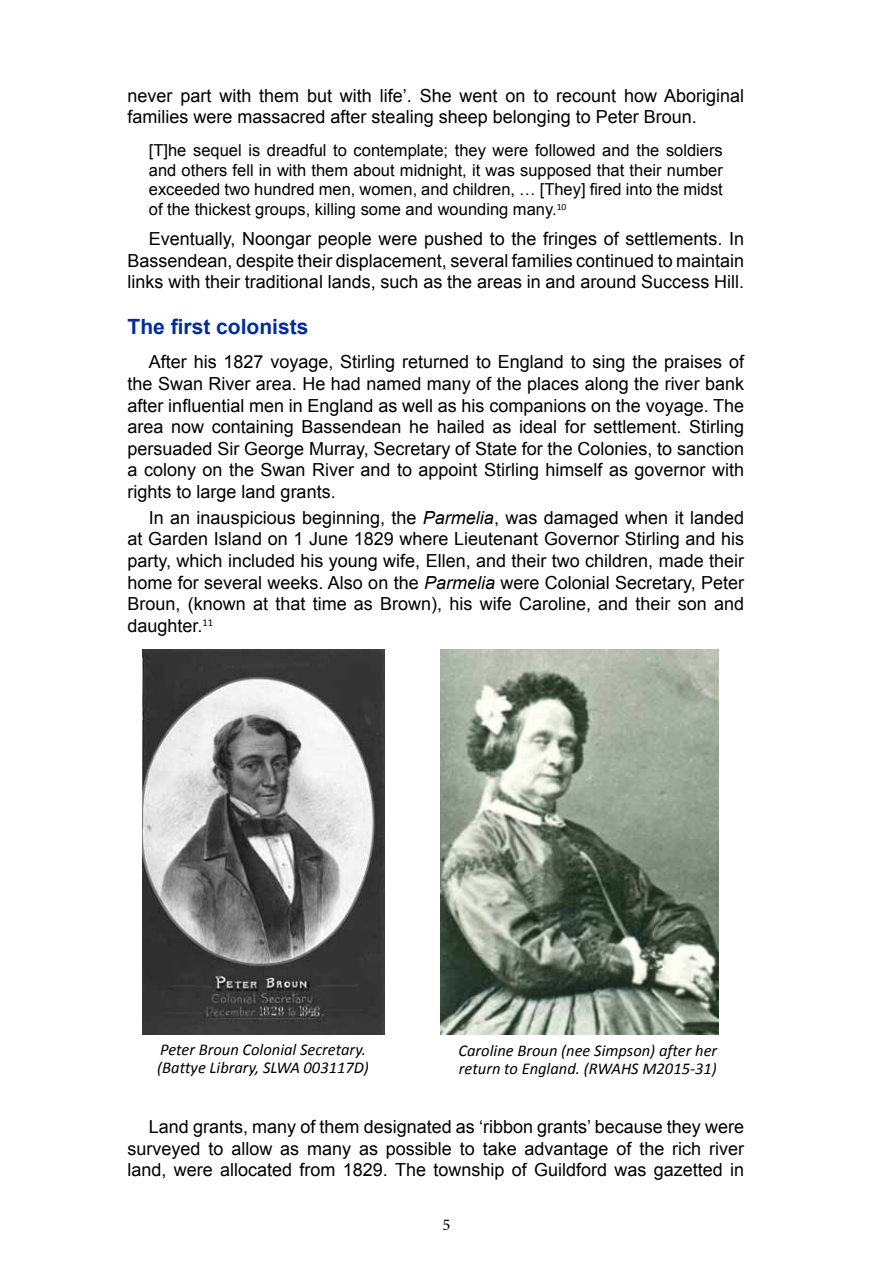
<style>
.page{position:relative;width:893px;height:1263px;background:#fff}
.page>*{position:absolute;margin:0;border:0;box-sizing:border-box;transform-origin:0 0}
.t1{font:700 21px "Arial";color:#002d99}
.t2{font:18px/21.6px "Arial";color:#000;text-align:justify}
.t3{font:16.5px/19.8px "Arial";color:#000;text-align:justify}
.t4{font:italic 16.5px/18px "Calibri";color:#000}
.t5{font:16.5px "Minion Pro";color:#000}
.s1{font-style:italic}
</style>
<div class="page">
<img style="left:142px;top:649px;width:242px;height:385px">
<img style="left:440px;top:649px;width:279px;height:385px">
<p class="t2" style="left:128px;top:85px;width:618px">never part with them but with life’. She went on to recount how Aboriginal families were massacred after stealing sheep belonging to Peter Broun.</p>
<p class="t3" style="left:149px;top:140px;width:576px">[T]he sequel is dreadful to contemplate; they were followed and the soldiers and others fell in with them about midnight, it was supposed that their number exceeded two hundred men, women, and children, … [They] fired into the midst of the thickest groups, killing some and wounding many.<sup>10</sup></p>
<p class="t2" style="left:128px;top:228px;width:618px;text-indent:21px">Eventually, Noongar people were pushed to the fringes of settlements. In Bassendean, despite their displacement, several families continued to maintain links with their traditional lands, such as the areas in and around Success Hill.</p>
<p class="t1" style="left:128px;top:313px;width:182px">The first colonists</p>
<p class="t2" style="left:128px;top:351px;width:618px;text-indent:21px">After his 1827 voyage, Stirling returned to England to sing the praises of the Swan River area. He had named many of the places along the river bank after influential men in England as well as his companions on the voyage. The area now containing Bassendean he hailed as ideal for settlement. Stirling persuaded Sir George Murray, Secretary of State for the Colonies, to sanction a colony on the Swan River and to appoint Stirling himself as governor with rights to large land grants.</p>
<p class="t2" style="left:128px;top:507px;width:618px;text-indent:21px">In an inauspicious beginning, the <span class="s1">Parmelia</span>, was damaged when it landed at Garden Island on 1 June 1829 where Lieutenant Governor Stirling and his party, which included his young wife, Ellen, and their two children, made their home for several weeks. Also on the <span class="s1">Parmelia</span> were Colonial Secretary, Peter Broun, (known at that time as Brown), his wife Caroline, and their son and daughter.<sup>11</sup></p>
<p class="t4" style="left:157px;top:1040px;width:213px">Peter Broun Colonial Secretary. (Battye Library, SLWA 003117D)</p>
<p class="t4" style="left:459px;top:1041px;width:260px">Caroline Broun (nee Simpson) after her return to England. (RWAHS M2015-31)</p>
<p class="t2" style="left:128px;top:1116px;width:618px;text-indent:21px">Land grants, many of them designated as ‘ribbon grants’ because they were surveyed to allow as many as possible to take advantage of the rich river land, were allocated from 1829. The township of Guildford was gazetted in</p>
<p class="t5" style="left:442px;top:1214px;width:9px">5</p>
</div>
